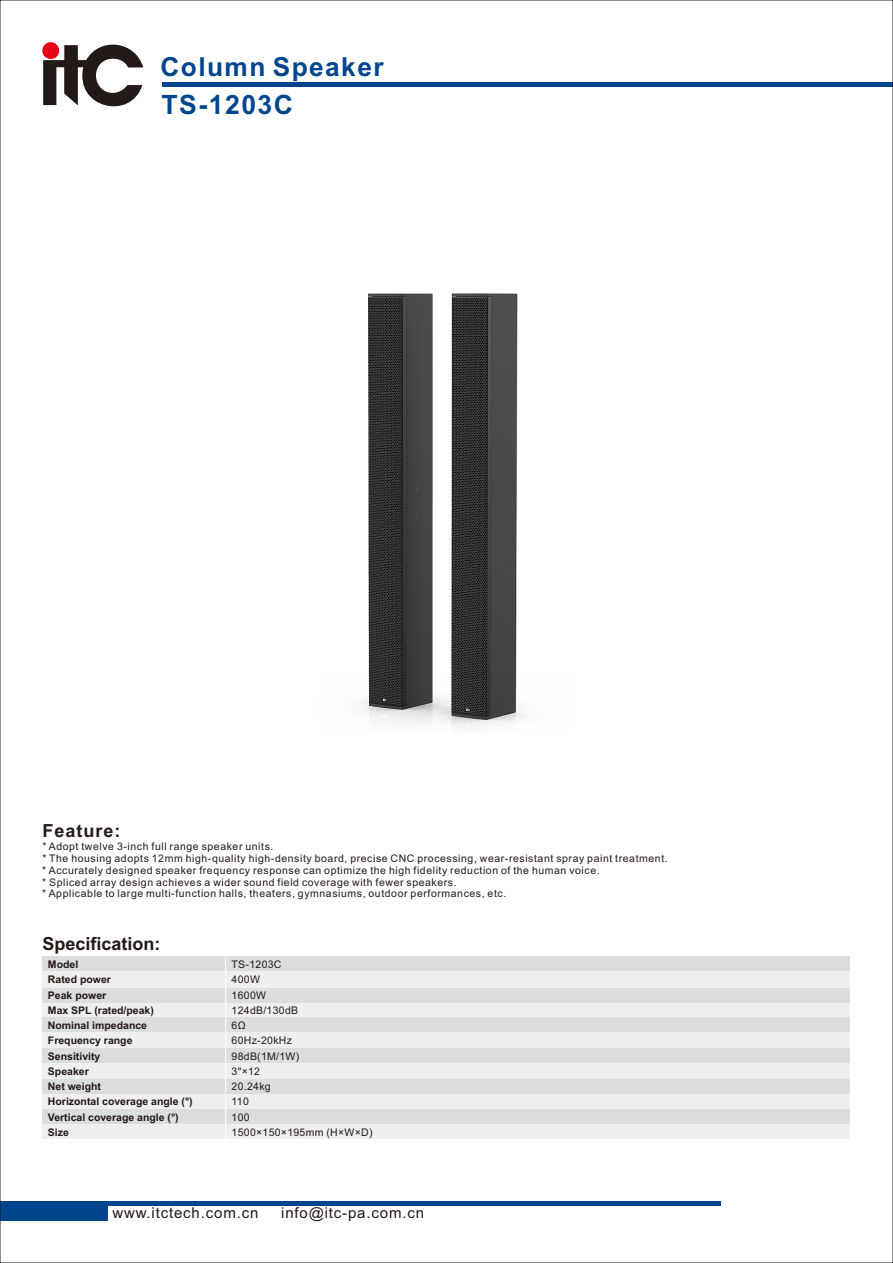
<style>
.page{position:relative;width:893px;height:1263px;background:#fff}
.page>*{position:absolute;margin:0;border:0;box-sizing:border-box;transform-origin:0 0}
.t1{font:700 26.55px "Arial";letter-spacing:.055em;color:#00468e}
.t2{font:700 26.25px "Arial";letter-spacing:.055em;color:#00468e}
.t3{font:700 18px "Arial";color:#231916}
.t4{font:700 18px "Arial";letter-spacing:.055em;color:#231916}
.t5{font:15px "Arial";letter-spacing:.055em;color:#231916}
.t6{font:10.5px/11.7px "Arial";letter-spacing:.055em;color:#231916}
.t7{font:700 10.5px/15.3px "Arial";color:#231916}
.t8{font:10.5px/15.3px "Arial";letter-spacing:.03em;color:#231916}
</style>
<div class="page">
<hr style="left:0;top:1202px;width:720px;height:4px;background:#00468e">
<div style="left:0;top:1202px;width:108px;height:18px;background:#00468e"></div>
<hr style="left:163px;top:82px;width:730px;height:4px;background:#00468e">
<svg style="left:43px;top:42px;width:100px;height:65px"></svg>
<div style="left:42px;top:956px;width:808px;height:183px;background:#efeff0"></div>
<div style="left:42px;top:956px;width:808px;height:15px;background:#dcdddd"></div>
<div style="left:42px;top:987px;width:808px;height:15px;background:#dcdddd"></div>
<div style="left:42px;top:1017px;width:808px;height:15px;background:#dcdddd"></div>
<div style="left:42px;top:1048px;width:808px;height:15px;background:#dcdddd"></div>
<div style="left:42px;top:1079px;width:808px;height:15px;background:#dcdddd"></div>
<div style="left:42px;top:1109px;width:808px;height:15px;background:#dcdddd"></div>
<hr style="left:225px;top:956px;width:1px;height:183px;background:#fff">
<img style="left:361px;top:293px;width:164px;height:435px">
<h2 class="t2" style="left:160px;top:57px;width:225px">Column Speaker</h2>
<h1 class="t1" style="left:161px;top:95px;width:133px">TS-1203C</h1>
<h3 class="t4" style="left:42px;top:824px;width:80px">Feature:</h3>
<p class="t6" style="left:42px;top:842px;width:627px">* Adopt twelve 3-inch full range speaker units.<br>* The housing adopts 12mm high-quality high-density board, precise CNC processing, wear-resistant spray paint treatment. * Accurately designed speaker frequency response can optimize the high fidelity reduction of the human voice.<br>* Spliced array design achieves a wider sound field coverage with fewer speakers.<br>* Applicable to large multi-function halls, theaters, gymnasiums, outdoor performances, etc.</p>
<h3 class="t3" style="left:42px;top:937px;width:120px">Specification:</h3>
<p class="t7" style="left:48px;top:958px;width:146px">Model<br>Rated power<br>Peak power<br>Max SPL (rated/peak)<br>Nominal impedance<br>Frequency range<br>Sensitivity<br>Speaker<br>Net weight<br>Horizontal coverage angle (°)<br>Vertical coverage angle (°)<br>Size</p>
<p class="t8" style="left:232px;top:958px;width:142px">TS-1203C<br>400W<br>1600W<br>124dB/130dB<br>6Ω<br>60Hz-20kHz<br>98dB(1M/1W)<br>3"×12<br>20.24kg<br>110<br>100<br>1500×150×195mm (H×W×D)</p>
<h3 class="t5" style="left:112px;top:1207px;width:147px">www.itctech.com.cn</h3>
<h3 class="t5" style="left:281px;top:1207px;width:144px">info@itc-pa.com.cn</h3>
</div>
